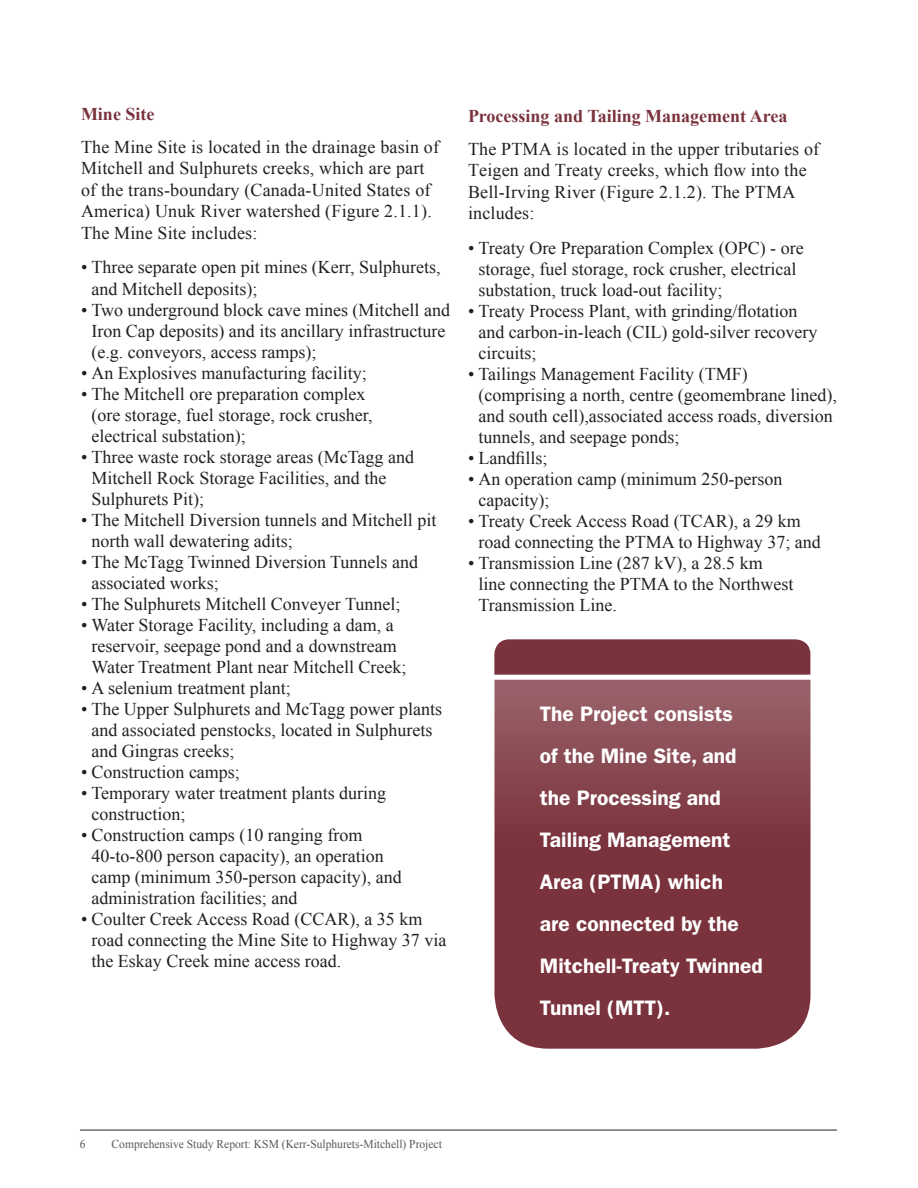
<style>
.page{position:relative;width:918px;height:1188px;background:#fff}
.page>*{position:absolute;margin:0;border:0;box-sizing:border-box;transform-origin:0 0}
.t1{font:600 21px/42px "ITC Franklin Gothic Std";color:#fff}
.t2{font:18px/21px "Times New Roman";color:#231f20}
.t3{font:700 18px "Times New Roman";color:#7a323c}
.t4{font:12px "Times New Roman";color:#57585a;scale:.96 1}
</style>
<div class="page">
<hr style="left:80px;top:1130px;width:757px;height:1px;background:#231f20">
<div style="left:494px;top:847px;width:317px;height:202px;background:#7a323c"></div>
<div style="left:494px;top:639px;width:316px;height:36px;background:#7a323c"></div>
<div style="left:491px;top:680px;width:323px;height:167px;background:linear-gradient(to bottom,#9b666d,#7b343e)"></div>
<p class="t3" style="left:81px;top:102px;width:75px">Mine Site</p>
<p class="t2" style="left:81px;top:135px;width:360px;line-height:21.6px">The Mine Site is located in the drainage basin of Mitchell and Sulphurets creeks, which are part of the trans-boundary (Canada-United States of America) Unuk River watershed (Figure 2.1.1).<br>The Mine Site includes:</p>
<p class="t2" style="left:91px;top:257px;width:351px;text-indent:-10px">• Three separate open pit mines (Kerr, Sulphurets, and Mitchell deposits);</p>
<p class="t2" style="left:91px;top:299px;width:360px;text-indent:-10px">• Two underground block cave mines (Mitchell and<br>Iron Cap deposits) and its ancillary infrastructure (e.g. conveyors, access ramps);</p>
<p class="t2" style="left:81px;top:362px;width:287px">• An Explosives manufacturing facility;</p>
<p class="t2" style="left:91px;top:383px;width:283px;text-indent:-10px">• The Mitchell ore preparation complex (ore storage, fuel storage, rock crusher, electrical substation);</p>
<p class="t2" style="left:91px;top:446px;width:324px;text-indent:-10px">• Three waste rock storage areas (McTagg and<br>Mitchell Rock Storage Facilities, and the<br>Sulphurets Pit);</p>
<p class="t2" style="left:91px;top:509px;width:346px;text-indent:-10px">• The Mitchell Diversion tunnels and Mitchell pit north wall dewatering adits;</p>
<p class="t2" style="left:91px;top:551px;width:328px;text-indent:-10px">• The McTagg Twinned Diversion Tunnels and associated works;</p>
<p class="t2" style="left:81px;top:593px;width:321px">• The Sulphurets Mitchell Conveyer Tunnel;</p>
<p class="t2" style="left:91px;top:614px;width:317px;text-indent:-10px">• Water Storage Facility, including a dam, a reservoir, seepage pond and a downstream<br>Water Treatment Plant near Mitchell Creek;</p>
<p class="t2" style="left:81px;top:677px;width:211px">• A selenium treatment plant;</p>
<p class="t2" style="left:91px;top:698px;width:352px;text-indent:-10px">• The Upper Sulphurets and McTagg power plants and associated penstocks, located in Sulphurets and Gingras creeks;</p>
<p class="t2" style="left:81px;top:761px;width:160px">• Construction camps;</p>
<p class="t2" style="left:91px;top:782px;width:296px;text-indent:-10px">• Temporary water treatment plants during construction;</p>
<p class="t2" style="left:91px;top:824px;width:312px;text-indent:-10px">• Construction camps (10 ranging from 40-to-800 person capacity), an operation camp (minimum 350-person capacity), and administration facilities; and</p>
<p class="t2" style="left:91px;top:908px;width:356px;text-indent:-10px">• Coulter Creek Access Road (CCAR), a 35 km road connecting the Mine Site to Highway 37 via the Eskay Creek mine access road.</p>
<p class="t3" style="left:468px;top:104px;width:321px">Processing and Tailing Management Area</p>
<p class="t2" style="left:468px;top:137px;width:353px;line-height:21.6px">The PTMA is located in the upper tributaries of Teigen and Treaty creeks, which flow into the Bell-Irving River (Figure 2.1.2). The PTMA includes:</p>
<p class="t2" style="left:478px;top:237px;width:327px;text-indent:-10px">• Treaty Ore Preparation Complex (OPC) - ore storage, fuel storage, rock crusher, electrical substation, truck load-out facility;</p>
<p class="t2" style="left:478px;top:300px;width:340px;text-indent:-10px">• Treaty Process Plant, with grinding/flotation and carbon-in-leach (CIL) gold-silver recovery circuits;</p>
<p class="t2" style="left:478px;top:363px;width:360px;text-indent:-10px">• Tailings Management Facility (TMF) (comprising a north, centre (geomembrane lined), and south cell),associated access roads, diversion tunnels, and seepage ponds;</p>
<p class="t2" style="left:468px;top:447px;width:81px">• Landfills;</p>
<p class="t2" style="left:478px;top:468px;width:305px;text-indent:-10px">• An operation camp (minimum 250-person capacity);</p>
<p class="t2" style="left:478px;top:510px;width:344px;text-indent:-10px">• Treaty Creek Access Road (TCAR), a 29 km road connecting the PTMA to Highway 37; and</p>
<p class="t2" style="left:478px;top:552px;width:316px;text-indent:-10px">• Transmission Line (287 kV), a 28.5 km line connecting the PTMA to the Northwest<br>Transmission Line.</p>
<p class="t1" style="left:540px;top:693px;width:224px">The Project consists<br>of the Mine Site, and the Processing and<br>Tailing Management<br>Area (PTMA) which<br>are connected by the<br>Mitchell-Treaty Twinned<br>Tunnel (MTT).</p>
<p class="t4" style="left:80px;top:1136px;width:8px">6</p>
<p class="t4" style="left:112px;top:1136px;width:346px">Comprehensive Study Report: KSM (Kerr-Sulphurets-Mitchell) Project</p>
</div>
